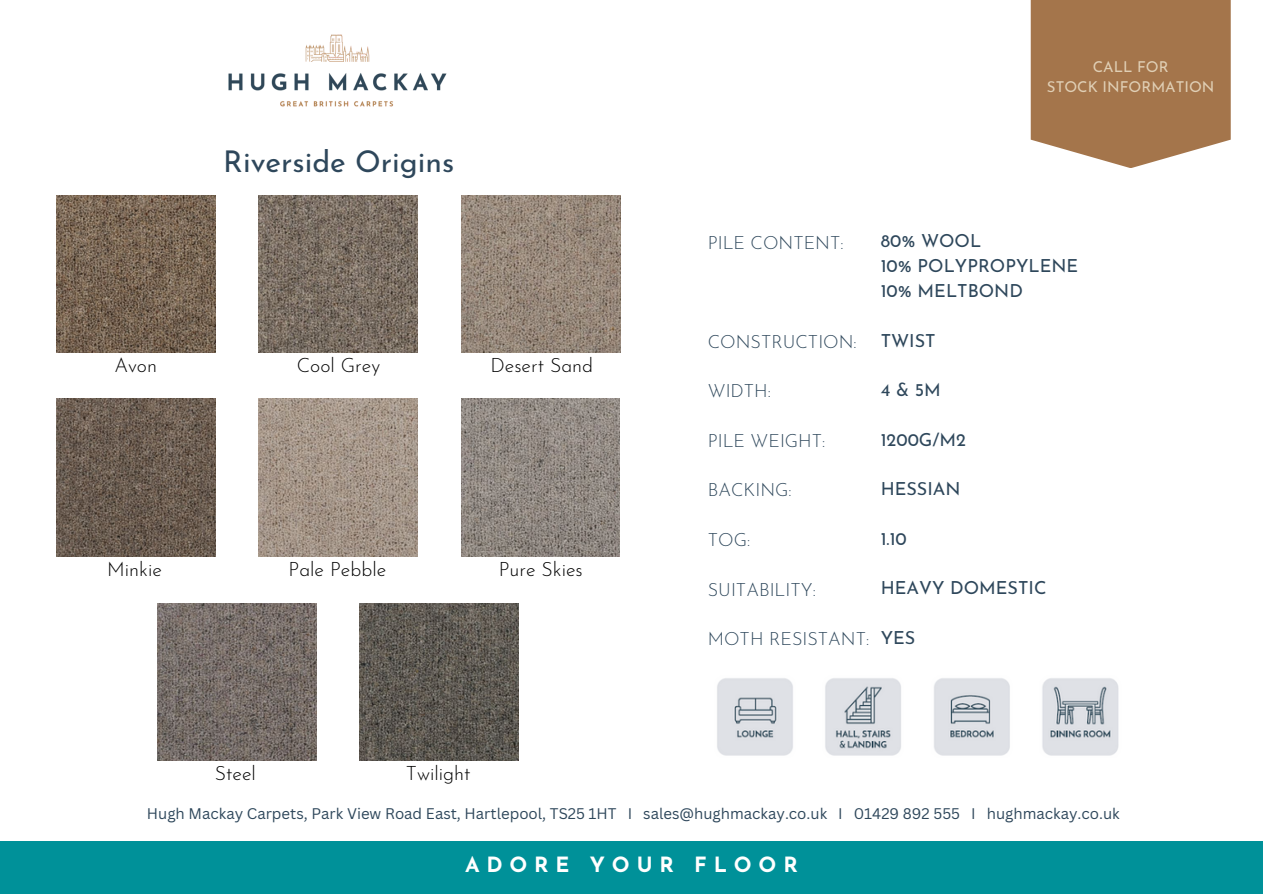
<style>
.page{position:relative;width:1263px;height:894px;background:#fff}
.page>*{position:absolute;margin:0;border:0;box-sizing:border-box;transform-origin:0 0}
.t1{font:30px "Josefin Sans";color:#2e475b}
.t2{font:700 21px "Josefin Sans";letter-spacing:.325em;color:#fff}
.t3{font:300 19.5px "Josefin Sans";color:#000}
.t4{font:300 18px "Josefin Sans";color:#2e475b}
.t5{font:18px "Josefin Sans";color:#2e475b}
.t6{font:15px "Canva Sans";color:#2e475b}
.t7{font:15px "Josefin Sans";color:#e0cfb5}
</style>
<div class="page">
<svg style="left:1031px;top:0;width:200px;height:168px;background:#ab805a"></svg>
<div style="left:1px;top:840px;width:1262px;height:53px;background:#009199"></div>
<img style="left:57px;top:195px;width:158px;height:157px">
<img style="left:259px;top:195px;width:158px;height:157px">
<img style="left:461px;top:195px;width:159px;height:157px">
<img style="left:57px;top:399px;width:158px;height:157px">
<img style="left:259px;top:399px;width:159px;height:157px">
<img style="left:461px;top:399px;width:159px;height:157px">
<img style="left:228px;top:34px;width:219px;height:73px">
<img style="left:717px;top:678px;width:402px;height:78px">
<img style="left:157px;top:603px;width:159px;height:157px">
<img style="left:360px;top:603px;width:158px;height:157px">
<p class="t1" style="left:223px;top:149px;width:232px">Riverside Origins</p>
<p class="t3" style="left:114px;top:357px;width:44px">Avon</p>
<p class="t3" style="left:297px;top:357px;width:85px">Cool Grey</p>
<p class="t3" style="left:490px;top:357px;width:104px">Desert Sand</p>
<p class="t3" style="left:107px;top:561px;width:56px">Minkie</p>
<p class="t3" style="left:289px;top:561px;width:99px">Pale Pebble</p>
<p class="t3" style="left:499px;top:561px;width:86px">Pure Skies</p>
<p class="t3" style="left:215px;top:765px;width:43px">Steel</p>
<p class="t3" style="left:406px;top:765px;width:66px">Twilight</p>
<p class="t7" style="left:1093px;top:61px;width:77px">CALL FOR</p>
<p class="t7" style="left:1047px;top:81px;width:169px">STOCK INFORMATION</p>
<p class="t4" style="left:708px;top:235px;width:137px">PILE CONTENT:</p>
<p class="t4" style="left:708px;top:334px;width:150px">CONSTRUCTION:</p>
<p class="t4" style="left:708px;top:384px;width:65px">WIDTH:</p>
<p class="t4" style="left:708px;top:433px;width:119px">PILE WEIGHT:</p>
<p class="t4" style="left:708px;top:483px;width:85px">BACKING:</p>
<p class="t4" style="left:708px;top:532px;width:44px">TOG:</p>
<p class="t4" style="left:708px;top:582px;width:110px">SUITABILITY:</p>
<p class="t4" style="left:708px;top:631px;width:163px">MOTH RESISTANT:</p>
<p class="t5" style="left:881px;top:234px;width:102px">80% WOOL</p>
<p class="t5" style="left:881px;top:258px;width:199px">10% POLYPROPYLENE</p>
<p class="t5" style="left:881px;top:283px;width:144px">10% MELTBOND</p>
<p class="t5" style="left:881px;top:333px;width:57px">TWIST</p>
<p class="t5" style="left:881px;top:382px;width:62px">4&amp;5M</p>
<p class="t5" style="left:881px;top:432px;width:87px">1200G/M2</p>
<p class="t5" style="left:881px;top:481px;width:81px">HESSIAN</p>
<p class="t5" style="left:881px;top:531px;width:28px">1.10</p>
<p class="t5" style="left:881px;top:580px;width:167px">HEAVY DOMESTIC</p>
<p class="t5" style="left:881px;top:630px;width:36px">YES</p>
<p class="t6" style="left:147px;top:802px;width:974px">Hugh Mackay Carpets, Park View Road East, Hartlepool, TS25 1HT I sales@hughmackay.co.uk I 01429 892 555 I hughmackay.co.uk</p>
<p class="t2" style="left:465px;top:855px;width:334px">ADORE YOUR FLOOR</p>
</div>
